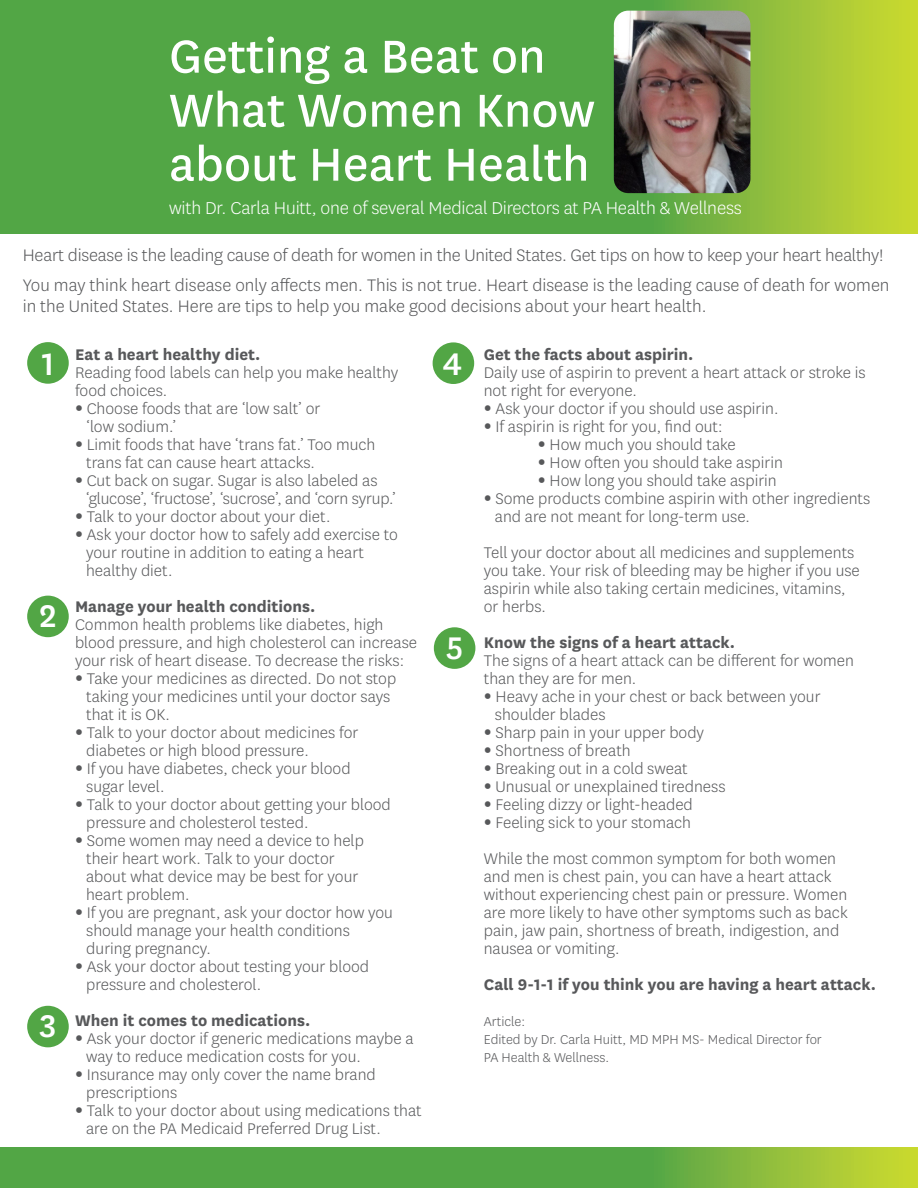
<style>
.page{position:relative;width:918px;height:1188px;background:#fff}
.page>*{position:absolute;margin:0;border:0;box-sizing:border-box;transform-origin:0 0}
.Article_Header{font:54px/54px "Centene Sans";color:#fff}
.Article_Header-2{font:500 36.6px "Centene Sans";color:#fff}
.t1{font:300 20.1px "Centene Sans";letter-spacing:-.01em;color:#fff}
.Article_Header-3{font:300 19.5px/21px "Centene Sans";color:#57585a}
.Article_Header-4{font:300 18px/18px "Centene Sans";color:#57585a}
.Article_Header-5{font:700 18px "Centene Sans";color:#57585a}
.Article_Header-6{font:300 15px/18px "Centene Sans";color:#57585a}
.s1{font-family:"Corbel"}
</style>
<div class="page">
<svg style="left:0;top:1147px;width:918px;height:41px;background:#64ad42"></svg>
<svg style="left:0;top:0;width:918px;height:233px;background:#65ad42"></svg>
<img style="left:614px;top:11px;width:136px;height:182px">
<div style="left:27px;top:342px;width:42px;height:42px;background:#52a645;border-radius:50%"></div>
<div style="left:27px;top:596px;width:42px;height:41px;background:#52a645;border-radius:50%"></div>
<div style="left:27px;top:1006px;width:42px;height:41px;background:#52a645;border-radius:50%"></div>
<div style="left:433px;top:342px;width:41px;height:42px;background:#52a645;border-radius:50%"></div>
<div style="left:434px;top:627px;width:41px;height:42px;background:#52a645;border-radius:50%"></div>
<p class="Article_Header" style="left:169px;top:26px;width:427px">Getting a Beat on<br>What Women Know about Heart Health</p>
<p class="t1" style="left:169px;top:196px;width:574px">with Dr. Carla Huitt, one of several Medical Directors at PA Health &amp; Wellness</p>
<p class="Article_Header-3" style="left:23px;top:244px;width:862px">Heart disease is the leading cause of death for women in the United States. Get tips on how to keep your heart healthy!</p>
<p class="Article_Header-3" style="left:23px;top:274px;width:868px">You may think heart disease only affects men. This is not true. Heart disease is the leading cause of death for women in the United States. Here are tips to help you make good decisions about your heart health.</p>
<p class="Article_Header-2" style="left:42px;top:339px;width:14px">1</p>
<p class="Article_Header-5" style="left:75px;top:342px;width:187px">Eat a heart healthy diet.</p>
<p class="Article_Header-5" style="left:484px;top:342px;width:211px">Get the facts about aspirin.</p>
<p class="Article_Header-4" style="left:484px;top:363px;width:383px">Daily use of aspirin to prevent a heart attack or stroke is not right for everyone.</p>
<p class="Article_Header-4" style="left:484px;top:399px;width:296px"><span class="s1">•</span> Ask your doctor if you should use aspirin.</p>
<p class="Article_Header-4" style="left:484px;top:417px;width:240px"><span class="s1">•</span> If aspirin is right for you, find out:</p>
<p class="Article_Header-4" style="left:538px;top:435px;width:200px"><span class="s1">•</span> How much you should take</p>
<p class="Article_Header-4" style="left:538px;top:453px;width:247px"><span class="s1">•</span> How often you should take aspirin</p>
<p class="Article_Header-4" style="left:538px;top:471px;width:240px"><span class="s1">•</span> How long you should take aspirin</p>
<p class="Article_Header-4" style="left:495px;top:489px;width:377px;text-indent:-11px"><span class="s1">•</span> Some products combine aspirin with other ingredients and are not meant for long-term use.</p>
<p class="Article_Header-4" style="left:484px;top:543px;width:378px">Tell your doctor about all medicines and supplements you take. Your risk of bleeding may be higher if you use aspirin while also taking certain medicines, vitamins, or herbs.</p>
<p class="Article_Header-5" style="left:484px;top:630px;width:253px">Know the signs of a heart attack.</p>
<p class="Article_Header-4" style="left:484px;top:651px;width:372px">The signs of a heart attack can be different for women than they are for men.</p>
<p class="Article_Header-4" style="left:495px;top:687px;width:327px;text-indent:-11px"><span class="s1">•</span> Heavy ache in your chest or back between your shoulder blades</p>
<p class="Article_Header-4" style="left:484px;top:723px;width:222px"><span class="s1">•</span> Sharp pain in your upper body</p>
<p class="Article_Header-4" style="left:484px;top:741px;width:148px"><span class="s1">•</span> Shortness of breath</p>
<p class="Article_Header-4" style="left:484px;top:759px;width:206px"><span class="s1">•</span> Breaking out in a cold sweat</p>
<p class="Article_Header-4" style="left:484px;top:777px;width:243px"><span class="s1">•</span> Unusual or unexplained tiredness</p>
<p class="Article_Header-4" style="left:484px;top:795px;width:211px"><span class="s1">•</span> Feeling dizzy or light-headed</p>
<p class="Article_Header-4" style="left:484px;top:813px;width:209px"><span class="s1">•</span> Feeling sick to your stomach</p>
<p class="Article_Header-4" style="left:484px;top:849px;width:365px">While the most common symptom for both women and men is chest pain, you can have a heart attack without experiencing chest pain or pressure. Women are more likely to have other symptoms such as back pain, jaw pain, shortness of breath, indigestion, and nausea or vomiting.</p>
<p class="Article_Header-5" style="left:484px;top:972px;width:394px">Call 9-1-1 if you think you are having a heart attack.</p>
<p class="Article_Header-6" style="left:484px;top:1012px;width:43px">Article:</p>
<p class="Article_Header-6" style="left:484px;top:1030px;width:340px">Edited by Dr. Carla Huitt, MD MPH MS- Medical Director for<br>PA Health &amp; Wellness.</p>
<p class="Article_Header-2" style="left:443px;top:339px;width:21px">4</p>
<p class="Article_Header-4" style="left:75px;top:363px;width:325px">Reading food labels can help you make healthy food choices.</p>
<p class="Article_Header-4" style="left:86px;top:399px;width:236px;text-indent:-11px"><span class="s1">•</span> Choose foods that are ‘low salt’ or ‘low sodium.’</p>
<p class="Article_Header-4" style="left:86px;top:435px;width:291px;text-indent:-11px"><span class="s1">•</span> Limit foods that have ‘trans fat.’ Too much trans fat can cause heart attacks.</p>
<p class="Article_Header-4" style="left:86px;top:471px;width:312px;text-indent:-11px"><span class="s1">•</span> Cut back on sugar. Sugar is also labeled as ‘glucose’, ‘fructose’, ‘sucrose’, and ‘corn syrup.’</p>
<p class="Article_Header-4" style="left:75px;top:507px;width:257px"><span class="s1">•</span> Talk to your doctor about your diet.</p>
<p class="Article_Header-4" style="left:86px;top:525px;width:313px;text-indent:-11px"><span class="s1">•</span> Ask your doctor how to safely add exercise to your routine in addition to eating a heart healthy diet.</p>
<p class="Article_Header-5" style="left:75px;top:594px;width:242px">Manage your health conditions.</p>
<p class="Article_Header-4" style="left:75px;top:615px;width:344px">Common health problems like diabetes, high blood pressure, and high cholesterol can increase your risk of heart disease. To decrease the risks:</p>
<p class="Article_Header-4" style="left:86px;top:669px;width:312px;text-indent:-11px"><span class="s1">•</span> Take your medicines as directed. Do not stop taking your medicines until your doctor says that it is OK.</p>
<p class="Article_Header-4" style="left:86px;top:723px;width:274px;text-indent:-11px"><span class="s1">•</span> Talk to your doctor about medicines for diabetes or high blood pressure.</p>
<p class="Article_Header-4" style="left:86px;top:759px;width:266px;text-indent:-11px"><span class="s1">•</span> If you have diabetes, check your blood sugar level.</p>
<p class="Article_Header-4" style="left:86px;top:795px;width:306px;text-indent:-11px"><span class="s1">•</span> Talk to your doctor about getting your blood pressure and cholesterol tested.</p>
<p class="Article_Header-4" style="left:86px;top:831px;width:279px;text-indent:-11px"><span class="s1">•</span> Some women may need a device to help their heart work. Talk to your doctor about what device may be best for your heart problem.</p>
<p class="Article_Header-4" style="left:86px;top:903px;width:308px;text-indent:-11px"><span class="s1">•</span> If you are pregnant, ask your doctor how you should manage your health conditions during pregnancy.</p>
<p class="Article_Header-4" style="left:86px;top:957px;width:285px;text-indent:-11px"><span class="s1">•</span> Ask your doctor about testing your blood pressure and cholesterol.</p>
<p class="Article_Header-5" style="left:75px;top:1008px;width:237px">When it comes to medications.</p>
<p class="Article_Header-4" style="left:86px;top:1029px;width:329px;text-indent:-11px"><span class="s1">•</span> Ask your doctor if generic medications maybe a way to reduce medication costs for you.</p>
<p class="Article_Header-4" style="left:86px;top:1065px;width:291px;text-indent:-11px"><span class="s1">•</span> Insurance may only cover the name brand prescriptions</p>
<p class="Article_Header-4" style="left:86px;top:1101px;width:337px;text-indent:-11px"><span class="s1">•</span> Talk to your doctor about using medications that are on the PA Medicaid Preferred Drug List.</p>
<p class="Article_Header-2" style="left:39px;top:591px;width:19px">2</p>
<p class="Article_Header-2" style="left:446px;top:623px;width:19px">5</p>
<p class="Article_Header-2" style="left:39px;top:1001px;width:18px">3</p>
</div>
